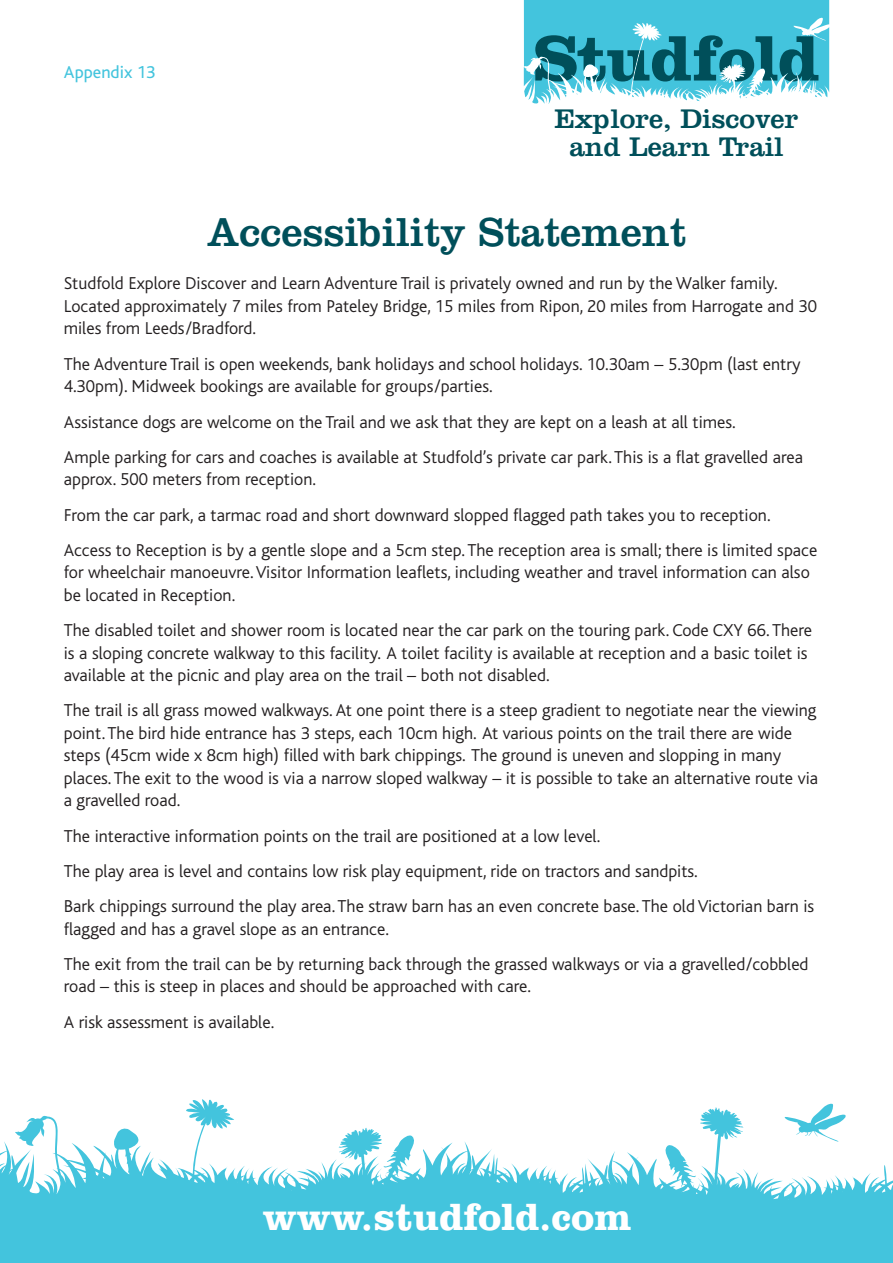
<style>
.page{position:relative;width:893px;height:1263px;background:#fff}
.page>*{position:absolute;margin:0;border:0;box-sizing:border-box;transform-origin:0 0}
.t1{font:42px "Clarendon";color:#004f5a}
.t2{font:700 39px "Clarendon BT";color:#fff}
.t3{font:28.05px/28px "Clarendon";color:#004f5a;text-align:center}
.t4{font:300 18px/22.5px "Bliss";color:#231f20}
.t5{font:18px "Bliss";color:#43c4dd}
</style>
<div class="page">
<svg style="left:524px;top:0;width:305px;height:104px;background:#55b7c9"></svg>
<svg style="left:0;top:1099px;width:893px;height:164px;fill:#43c4dd"></svg>
<p class="t5" style="left:64px;top:62px;width:93px">Appendix 13</p>
<h3 class="t3" style="left:554px;top:104px;width:246px">Explore, Discover and Learn Trail</h3>
<h1 class="t1" style="left:207px;top:207px;width:481px">Accessibility Statement</h1>
<p class="t4" style="left:64px;top:273px;width:755px">Studfold Explore Discover and Learn Adventure Trail is privately owned and run by the Walker family.<br>Located approximately 7 miles from Pateley Bridge, 15 miles from Ripon, 20 miles from Harrogate and 30 miles from Leeds/Bradford.</p>
<p class="t4" style="left:64px;top:353px;width:738px">The Adventure Trail is open weekends, bank holidays and school holidays. 10.30am – 5.30pm (last entry<br>4.30pm). Midweek bookings are available for groups/parties.</p>
<p class="t4" style="left:64px;top:404px;width:741px;line-height:35.2px">Assistance dogs are welcome on the Trail and we ask that they are kept on a leash at all times.<br>Ample parking for cars and coaches is available at Studfold’s private car park. This is a flat gravelled area</p>
<p class="t4" style="left:64px;top:462px;width:755px;line-height:35.2px">approx. 500 meters from reception.<br>From the car park, a tarmac road and short downward slopped flagged path takes you to reception.<br>Access to Reception is by a gentle slope and a 5cm step. The reception area is small; there is limited space</p>
<p class="t4" style="left:64px;top:561px;width:748px">for wheelchair manoeuvre. Visitor Information leaflets, including weather and travel information can also be located in Reception.</p>
<p class="t4" style="left:64px;top:619px;width:750px">The disabled toilet and shower room is located near the car park on the touring park. Code CXY 66. There is a sloping concrete walkway to this facility. A toilet facility is available at reception and a basic toilet is available at the picnic and play area on the trail – both not disabled.</p>
<p class="t4" style="left:64px;top:699px;width:756px">The trail is all grass mowed walkways. At one point there is a steep gradient to negotiate near the viewing point. The bird hide entrance has 3 steps, each 10cm high. At various points on the trail there are wide steps (45cm wide x 8cm high) filled with bark chippings. The ground is uneven and slopping in many places. The exit to the wood is via a narrow sloped walkway – it is possible to take an alternative route via a gravelled road.</p>
<p class="t4" style="left:64px;top:818px;width:752px;line-height:35.2px">The interactive information points on the trail are positioned at a low level.<br>The play area is level and contains low risk play equipment, ride on tractors and sandpits.<br>Bark chippings surround the play area. The straw barn has an even concrete base. The old Victorian barn is</p>
<p class="t4" style="left:64px;top:911px;width:746px;line-height:35.2px">flagged and has a gravel slope as an entrance.<br>The exit from the trail can be by returning back through the grassed walkways or via a gravelled/cobbled</p>
<p class="t4" style="left:64px;top:969px;width:469px;line-height:35.2px">road – this is steep in places and should be approached with care.<br>A risk assessment is available.</p>
<h2 class="t2" style="left:263px;top:1193px;width:370px">www.studfold.com</h2>
</div>
